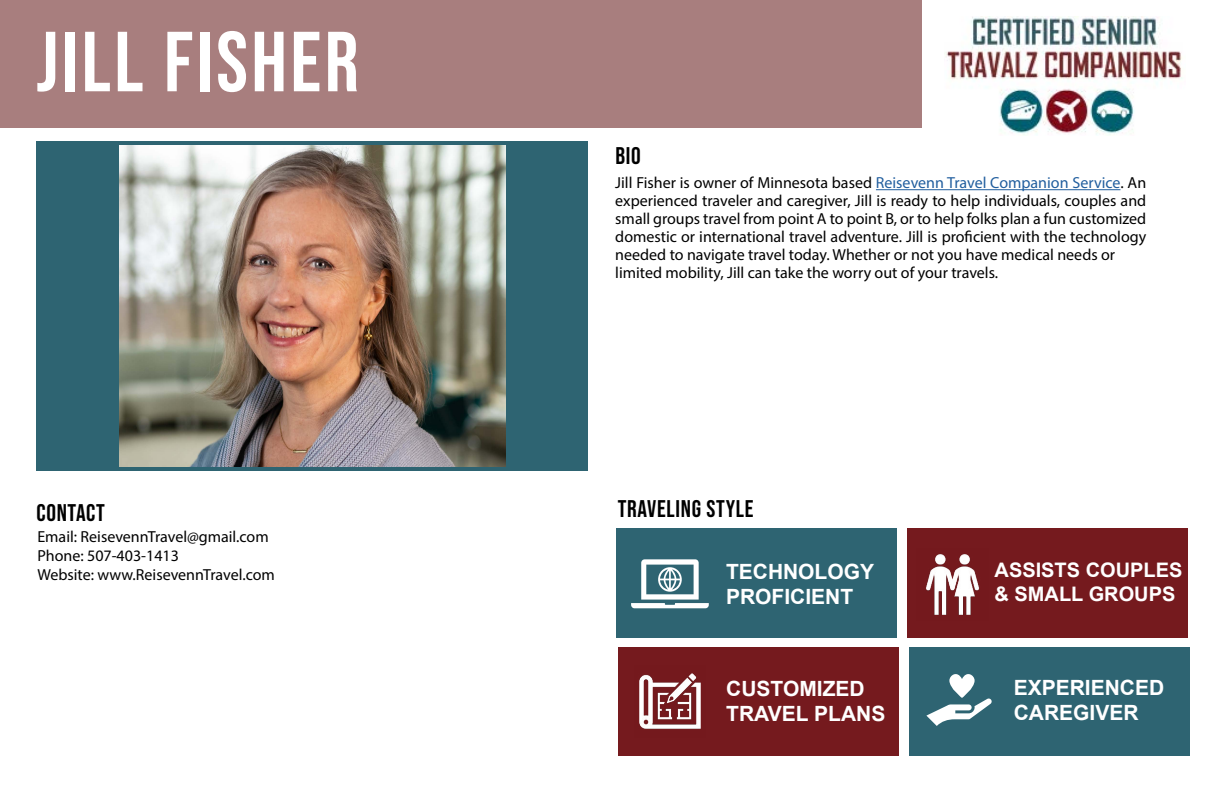
<style>
.page{position:relative;width:1224px;height:792px;background:#fff}
.page>*{position:absolute;margin:0;border:0;box-sizing:border-box;transform-origin:0 0}
.t1{font:85px "Bebas Neue";letter-spacing:.04em;color:#fff}
.t2{font:24px "Bebas Neue";letter-spacing:.03em;color:#000}
.t3{font:700 21px/25.2px "Arial";color:#fff}
.t4{font:700 20px/24px "Arial";color:#fff}
.t5{font:16px/18px "Myriad Pro";color:#000}
.s1{color:#215e9e}
</style>
<div class="page">
<div style="left:0;top:0;width:922px;height:128px;background:#a87e7e"></div>
<img style="left:946px;top:16px;width:236px;height:119px">
<div style="left:36px;top:142px;width:552px;height:329px;background:#2e6472"></div>
<hr style="left:876px;top:189px;width:244px;height:1px;background:#215e9e">
<div style="left:616px;top:528px;width:281px;height:110px;background:#2e6472"></div>
<div style="left:907px;top:528px;width:281px;height:110px;background:#751a1e"></div>
<div style="left:618px;top:648px;width:280px;height:108px;background:#751a1e"></div>
<div style="left:909px;top:648px;width:281px;height:108px;background:#2e6472"></div>
<img style="left:119px;top:146px;width:386px;height:321px">
<svg style="left:926px;top:674px;width:66px;height:52px"></svg>
<img style="left:639px;top:673px;width:62px;height:56px">
<img style="left:926px;top:554px;width:53px;height:61px">
<svg style="left:631px;top:559px;width:78px;height:49px"></svg>
<h1 class="t1" style="left:36px;top:14px;width:324px">JILL FISHER</h1>
<h2 class="t2" style="left:36px;top:499px;width:70px">CONTACT</h2>
<p class="t5" style="left:37px;top:527px;width:239px;line-height:19.2px">Email: ReisevennTravel@gmail.com<br>Phone: 507-403-1413<br>Website: www.ReisevennTravel.com</p>
<h2 class="t2" style="left:615px;top:142px;width:27px">BIO</h2>
<p class="t5" style="left:615px;top:174px;width:532px">Jill Fisher is owner of Minnesota based <span class="s1">Reisevenn Travel Companion Service</span>. An experienced traveler and caregiver, Jill is ready to help individuals, couples and small groups travel from point A to point B, or to help folks plan a fun customized domestic or international travel adventure. Jill is proficient with the technology needed to navigate travel today. Whether or not you have medical needs or limited mobility, Jill can take the worry out of your travels.</p>
<h2 class="t2" style="left:618px;top:495px;width:137px">TRAVELING STYLE</h2>
<h3 class="t3" style="left:726px;top:559px;width:150px">TECHNOLOGY<br>PROFICIENT</h3>
<p class="t4" style="left:995px;top:558px;width:189px">ASSISTS COUPLES &amp; SMALL GROUPS</p>
<h3 class="t3" style="left:726px;top:676px;width:161px">CUSTOMIZED<br>TRAVEL PLANS</h3>
<h3 class="t3" style="left:1014px;top:675px;width:152px">EXPERIENCED<br>CAREGIVER</h3>
</div>
